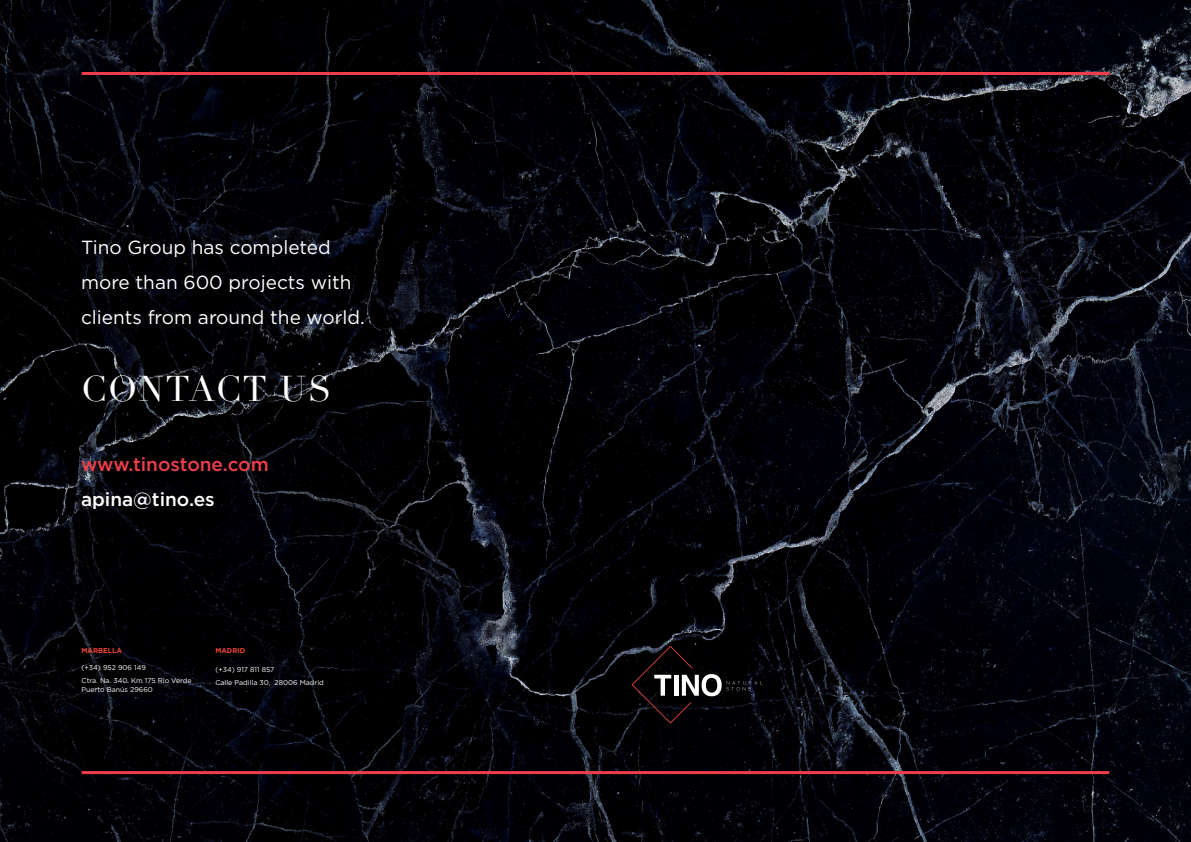
<style>
.page{position:relative;width:1191px;height:842px;background:#fff}
.page>*{position:absolute;margin:0;border:0;box-sizing:border-box;transform-origin:0 0}
.t1{font:35px "Didot";letter-spacing:.05em;color:#fff}
.t2{font:19px/35px "Gotham";color:#fff}
.t3{font:500 19px "Gotham";color:#ef3d4b}
.t4{font:500 19px "Gotham";color:#fff}
.t5{font:7px/13px "Gotham";color:#fff}
.t6{font:700 7px "Gotham";color:#ef4432}
</style>
<div class="page">
<img style="left:0;top:0;width:1191px;height:842px">
<hr style="left:82px;top:72px;width:1027px;height:3px;background:#ef3d4b">
<hr style="left:82px;top:771px;width:1027px;height:3px;background:#ef3d4b">
<svg style="left:631px;top:646px;width:131px;height:78px;background:#171618"></svg>
<h2 class="t2" style="left:81px;top:229px;width:285px">Tino Group has completed more than 600 projects with clients from around the world.</h2>
<h1 class="t1" style="left:81px;top:368px;width:224px">CONTACT US</h1>
<h2 class="t3" style="left:81px;top:452px;width:189px">www.tinostone.com</h2>
<h2 class="t4" style="left:81px;top:487px;width:135px">apina@tino.es</h2>
<p class="t6" style="left:81px;top:646px;width:42px">MARBELLA</p>
<p class="t5" style="left:81px;top:661px;width:112px">(+34) 952 906 149<br>Ctra. Na. 340. Km 175 Río Verde</p>
<p class="t5" style="left:81px;top:683px;width:73px">Puerto Banús 29660</p>
<p class="t6" style="left:215px;top:646px;width:31px">MADRID</p>
<p class="t5" style="left:215px;top:663px;width:110px">(+34) 917 811 857<br>Calle Padilla 30, 28006 Madrid</p>
</div>
